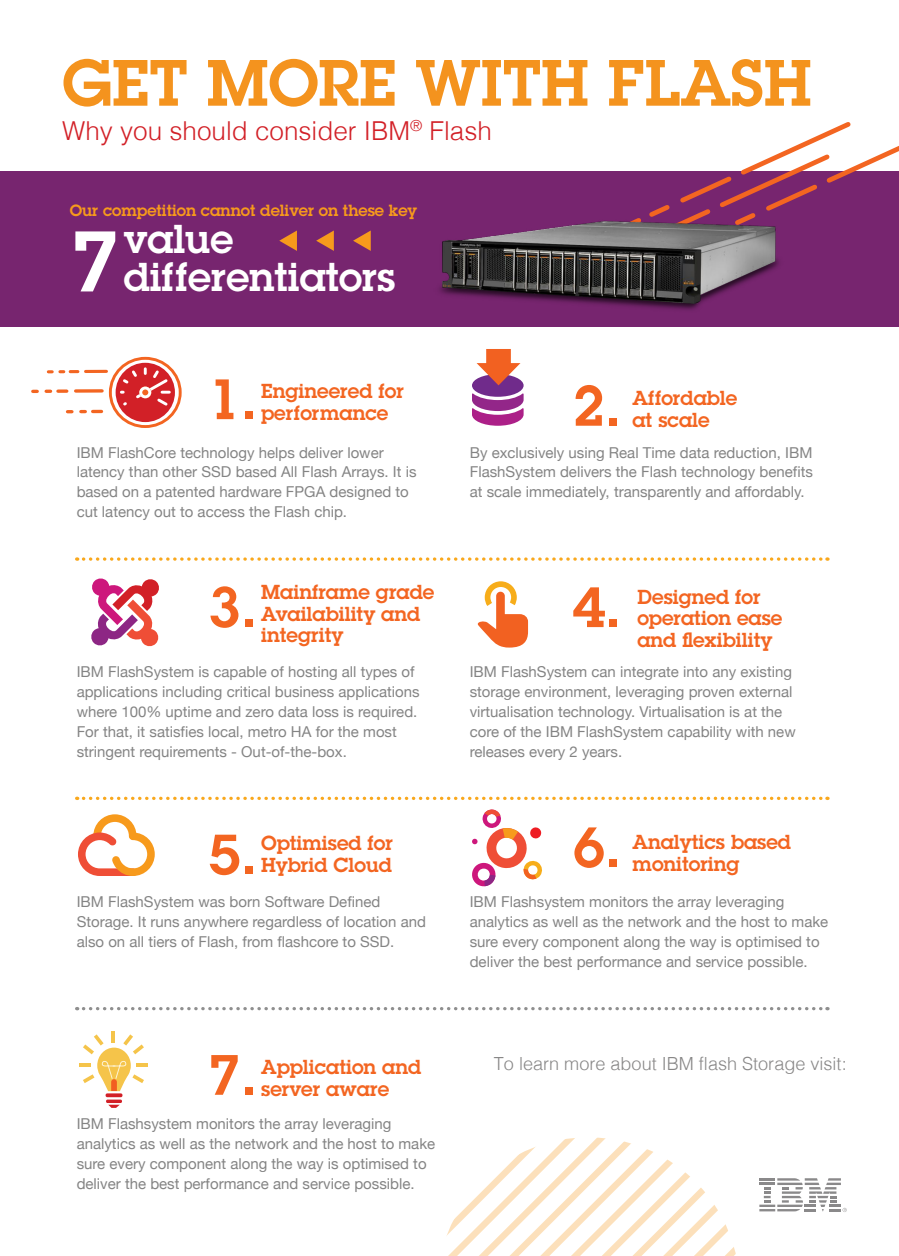
<style>
.page{position:relative;width:899px;height:1256px;background:#fff}
.page>*{position:absolute;margin:0;border:0;box-sizing:border-box;transform-origin:0 0}
.t1{font:600 64px "Lubalin Graph Std";color:#f4931e}
.t2{font:600 55.6px "Lubalin Graph Std";color:#f36521}
.t3{font:600 39.4px/38px "Lubalin Graph Std";color:#fff}
.t4{font:300 26px "Helvetica";color:#d22027}
.t5{font:600 19.8px/21.6px "Lubalin Graph Std";color:#f36521}
.t6{font:300 18px "Helvetica";color:#888787}
.t7{font:600 15.8px "Lubalin Graph Std";color:#f79a1c}
.t8{font:15px/19.8px "Helvetica Neue";color:#848484}
</style>
<div class="page">
<div style="left:0;top:171px;width:899px;height:156px;background:#77256f"></div>
<svg style="left:77px;top:557px;width:751px;height:4px"></svg>
<svg style="left:77px;top:797px;width:751px;height:3px"></svg>
<svg style="left:77px;top:1007px;width:751px;height:3px"></svg>
<svg style="left:680px;top:122px;width:219px;height:82px"></svg>
<svg style="left:93px;top:410px;width:8px;height:3px"></svg>
<svg style="left:81px;top:410px;width:4px;height:3px"></svg>
<svg style="left:67px;top:410px;width:5px;height:3px"></svg>
<svg style="left:76px;top:389px;width:26px;height:4px"></svg>
<svg style="left:58px;top:389px;width:9px;height:4px"></svg>
<svg style="left:46px;top:390px;width:5px;height:3px"></svg>
<svg style="left:33px;top:390px;width:4px;height:3px"></svg>
<hr style="left:86px;top:370px;width:20px;height:3px;background:#f36521">
<svg style="left:70px;top:370px;width:8px;height:3px"></svg>
<svg style="left:60px;top:370px;width:4px;height:3px"></svg>
<svg style="left:48px;top:370px;width:4px;height:3px"></svg>
<div style="left:116px;top:363px;width:59px;height:59px;background:#d22027;border-radius:50%"></div>
<div style="left:109px;top:357px;width:73px;height:71px;border:3px solid #f36521;border-radius:50%"></div>
<svg style="left:120px;top:368px;width:50px;height:38px"></svg>
<div style="left:141px;top:388px;width:9px;height:9px;background:#f36521;border-radius:50%"></div>
<div style="left:139px;top:387px;width:12px;height:11px;border:3px solid #fff;border-radius:50%"></div>
<svg style="left:78px;top:814px;width:77px;height:62px"></svg>
<svg style="left:446px;top:1137px;width:400px;height:119px"></svg>
<svg style="left:353px;top:231px;width:18px;height:20px"></svg>
<svg style="left:316px;top:231px;width:18px;height:20px"></svg>
<svg style="left:279px;top:231px;width:18px;height:20px"></svg>
<svg style="left:472px;top:393px;width:51px;height:33px"></svg>
<div style="left:472px;top:374px;width:51px;height:23px;background:#702b8b;border-radius:50%"></div>
<svg style="left:476px;top:349px;width:44px;height:36px"></svg>
<svg style="left:106px;top:1093px;width:16px;height:4px"></svg>
<hr style="left:106px;top:1100px;width:16px;height:3px;background:#d22027">
<svg style="left:108px;top:1105px;width:12px;height:3px"></svg>
<svg style="left:80px;top:1031px;width:67px;height:60px"></svg>
<svg style="left:91px;top:578px;width:68px;height:69px"></svg>
<svg style="left:478px;top:581px;width:50px;height:67px"></svg>
<svg style="left:472px;top:809px;width:70px;height:78px"></svg>
<svg style="left:75px;top:231px;width:40px;height:60px"></svg>
<img style="left:440px;top:201px;width:344px;height:109px">
<h1 class="t1" style="left:62px;top:41px;width:750px">GET MORE WITH FLASH</h1>
<h3 class="t4" style="left:62px;top:120px;width:431px">Why you should consider IBM<sup>®</sup> Flash</h3>
<p class="t7" style="left:70px;top:200px;width:349px">Our competition cannot deliver on these key</p>
<h3 class="t3" style="left:124px;top:219px;width:273px">value differentiators</h3>
<h2 class="t2" style="left:208px;top:363px;width:50px">1.</h2>
<p class="t8" style="left:77px;top:442px;width:341px">IBM FlashCore technology helps deliver lower latency than other SSD based All Flash Arrays. It is based on a patented hardware FPGA designed to cut latency out to access the Flash chip.</p>
<p class="t8" style="left:470px;top:442px;width:345px;text-align:justify">By exclusively using Real Time data reduction, IBM FlashSystem delivers the Flash technology benefits at scale immediately, transparently and affordably.</p>
<h3 class="t5" style="left:261px;top:380px;width:144px">Engineered for performance</h3>
<h2 class="t2" style="left:573px;top:369px;width:50px">2.</h2>
<h3 class="t5" style="left:632px;top:387px;width:106px">Affordable</h3>
<h3 class="t5" style="left:632px;top:409px;width:78px">at scale</h3>
<h3 class="t5" style="left:261px;top:581px;width:175px">Mainframe grade<br>Availability and</h3>
<h2 class="t2" style="left:208px;top:571px;width:50px">3.</h2>
<h3 class="t5" style="left:261px;top:624px;width:84px">integrity</h3>
<p class="t8" style="left:77px;top:662px;width:344px">IBM FlashSystem is capable of hosting all types of applications including critical business applications where 100% uptime and zero data loss is required.<br>For that, it satisfies local, metro HA for the most stringent requirements - Out-of-the-box.</p>
<h2 class="t2" style="left:208px;top:818px;width:50px">5.</h2>
<h3 class="t5" style="left:261px;top:832px;width:133px">Optimised for</h3>
<h3 class="t5" style="left:261px;top:854px;width:132px">Hybrid Cloud</h3>
<p class="t8" style="left:77px;top:892px;width:351px">IBM FlashSystem was born Software Defined<br>Storage. It runs anywhere regardless of location and also on all tiers of Flash, from flashcore to SSD.</p>
<h2 class="t2" style="left:208px;top:1038px;width:50px">7.</h2>
<h3 class="t5" style="left:261px;top:1056px;width:161px">Application and</h3>
<h3 class="t5" style="left:261px;top:1078px;width:129px">server aware</h3>
<p class="t8" style="left:77px;top:1114px;width:360px">IBM Flashsystem monitors the array leveraging analytics as well as the network and the host to make sure every component along the way is optimised to deliver the best performance and service possible.</p>
<h2 class="t2" style="left:573px;top:571px;width:50px">4.</h2>
<h3 class="t5" style="left:637px;top:586px;width:146px">Designed for operation ease and flexibility</h3>
<p class="t8" style="left:470px;top:662px;width:327px">IBM FlashSystem can integrate into any existing storage environment, leveraging proven external virtualisation technology. Virtualisation is at the core of the IBM FlashSystem capability with new releases every 2 years.</p>
<h2 class="t2" style="left:573px;top:811px;width:50px">6.</h2>
<h3 class="t5" style="left:632px;top:831px;width:160px">Analytics based</h3>
<h3 class="t5" style="left:632px;top:853px;width:109px">monitoring</h3>
<p class="t8" style="left:470px;top:892px;width:360px">IBM Flashsystem monitors the array leveraging analytics as well as the network and the host to make sure every component along the way is optimised to deliver the best performance and service possible.</p>
<p class="t6" style="left:494px;top:1056px;width:354px">To learn more about IBM flash Storage visit:</p>
</div>
